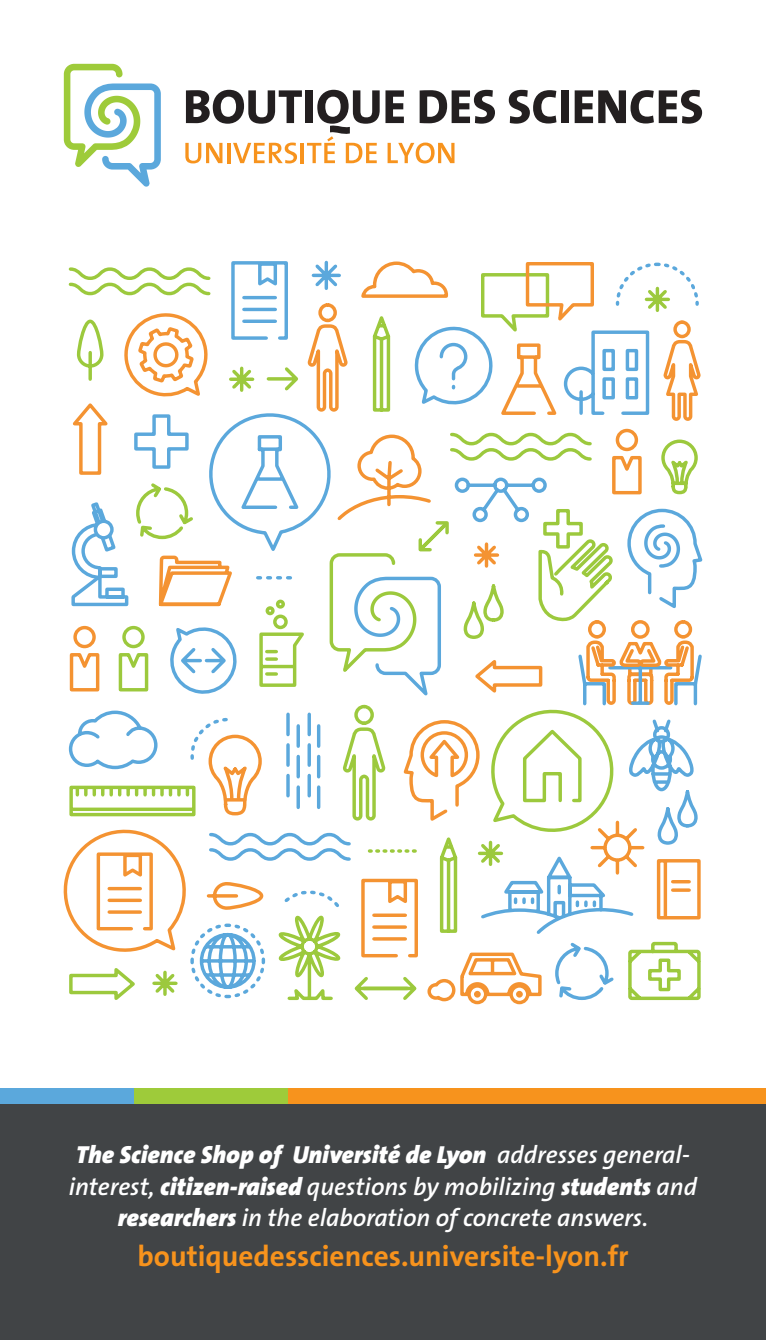
<style>
.page{position:relative;width:766px;height:1340px;background:#fff}
.page>*{position:absolute;margin:0;border:0;box-sizing:border-box;transform-origin:0 0}
.t1{font:700 29.25px "The Sans B7";color:#f7931d}
.t2{font:italic 600 24.75px/31.5px "The Sans B6";color:#fff;text-align:center}
.t3{font:italic 900 24.75px "The Sans B9";color:#fff}
.s1{font-family:"The Sans B6";font-weight:600}
.s2{font-family:"The Sans B9";font-weight:900}
</style>
<div class="page">
<div style="left:0;top:1103px;width:765px;height:236px;background:#414446"></div>
<svg style="left:385px;top:90px;width:19px;height:33px"></svg>
<svg style="left:419px;top:90px;width:76px;height:34px"></svg>
<svg style="left:508px;top:90px;width:48px;height:34px"></svg>
<div style="left:561px;top:90px;width:7px;height:33px;background:#231f20"></div>
<svg style="left:574px;top:90px;width:128px;height:34px"></svg>
<svg style="left:185px;top:90px;width:194px;height:73px"></svg>
<svg style="left:387px;top:142px;width:67px;height:21px"></svg>
<svg style="left:64px;top:64px;width:97px;height:123px"></svg>
<svg style="left:63px;top:260px;width:640px;height:745px"></svg>
<div style="left:0;top:1087px;width:135px;height:16px;background:#5ba8dc"></div>
<div style="left:134px;top:1087px;width:154px;height:16px;background:#9ecb3a"></div>
<div style="left:288px;top:1087px;width:477px;height:16px;background:#f7931d"></div>
<p class="t3" style="left:76px;top:1141px;width:615px">The Science Shop of Université de Lyon <span class="s1">addresses general-</span></p>
<p class="t2" style="left:69px;top:1171px;width:629px">interest, <span class="s2">citizen-raised</span> questions by mobilizing <span class="s2">students</span> and <span class="s2">researchers</span> in the elaboration of concrete answers.</p>
<p class="t1" style="left:137px;top:1240px;width:492px">boutiquedessciences.universite-lyon.fr</p>
</div>
